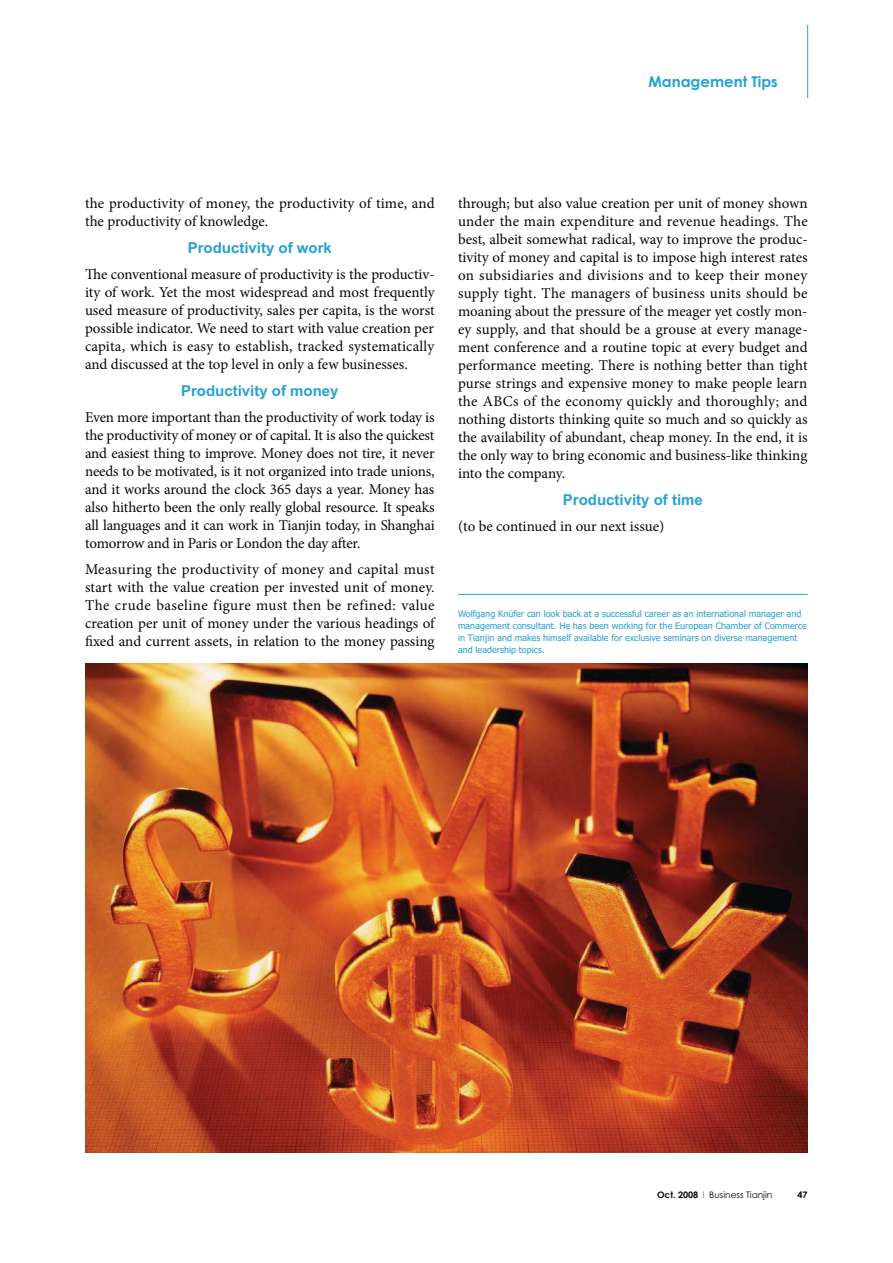
<style>
.page{position:relative;width:893px;height:1263px;background:#fff}
.page>*{position:absolute;margin:0;border:0;box-sizing:border-box;transform-origin:0 0}
.t1{font:15px/18px "Minion Pro";color:#040809;text-align:justify}
.t2{font:700 15px "Arial";color:#26a1d5}
.t3{font:700 15px "Century Gothic";color:#26a1d5}
.t4{font:9px/12px "Tahoma";color:#26a1d5}
.t5{font:9px "Century Gothic";color:#040809;scale:.5 1}
.t6{font:700 9px "Century Gothic";color:#040809}
.s1{font-weight:700}
</style>
<div class="page">
<hr style="left:458px;top:594px;width:350px;height:1px;background:#26a1d5">
<hr style="left:807px;top:26px;width:1px;height:72px;background:#26a1d5">
<img style="left:85px;top:664px;width:723px;height:488px">
<p class="t3" style="left:648px;top:76px;width:131px">Management Tips</p>
<p class="t1" style="left:85px;top:196px;width:351px">the productivity of money, the productivity of time, and the productivity of knowledge.</p>
<p class="t2" style="left:188px;top:242px;width:146px">Productivity of work</p>
<p class="t1" style="left:85px;top:267px;width:351px">The conventional measure of productivity is the productiv&shy;ity of work. Yet the most widespread and most frequently used measure of productivity, sales per capita, is the worst possible indicator. We need to start with value creation per capita, which is easy to establish, tracked systematically and discussed at the top level in only a few businesses.</p>
<p class="t2" style="left:181px;top:385px;width:159px">Productivity of money</p>
<p class="t1" style="left:85px;top:409px;width:351px">Even more important than the productivity of work today is the productivity of money or of capital. It is also the quickest and easiest thing to improve. Money does not tire, it never needs to be motivated, is it not organized into trade unions, and it works around the clock 365 days a year. Money has also hitherto been the only really global resource. It speaks all languages and it can work in Tianjin today, in Shanghai tomorrow and in Paris or London the day after.</p>
<p class="t1" style="left:85px;top:562px;width:351px">Measuring the productivity of money and capital must start with the value creation per invested unit of money.<br>The crude baseline figure must then be refined: value creation per unit of money under the various headings of fixed and current assets, in relation to the money passing</p>
<p class="t1" style="left:458px;top:196px;width:351px">through; but also value creation per unit of money shown under the main expenditure and revenue headings. The best, albeit somewhat radical, way to improve the produc&shy;tivity of money and capital is to impose high interest rates on subsidiaries and divisions and to keep their money supply tight. The managers of business units should be moaning about the pressure of the meager yet costly mon&shy;ey supply, and that should be a grouse at every manage&shy;ment conference and a routine topic at every budget and performance meeting. There is nothing better than tight purse strings and expensive money to make people learn the ABCs of the economy quickly and thoroughly; and nothing distorts thinking quite so much and so quickly as the availability of abundant, cheap money. In the end, it is the only way to bring economic and business-like thinking into the company.</p>
<p class="t2" style="left:563px;top:494px;width:141px">Productivity of time</p>
<p class="t1" style="left:458px;top:518px;width:208px">(to be continued in our next issue)</p>
<p class="t4" style="left:458px;top:608px;width:350px">Wolfgang Knüfer can look back at a successful career as an international manager and management consultant. He has been working for the European Chamber of Commerce in Tianjin and makes himself available for exclusive seminars on diverse management and leadership topics.</p>
<p class="t5" style="left:657px;top:1189px;width:232px"><span class="s1">Oct. 2008</span> I Business Tianjin</p>
<p class="t6" style="left:797px;top:1191px;width:12px">47</p>
</div>
